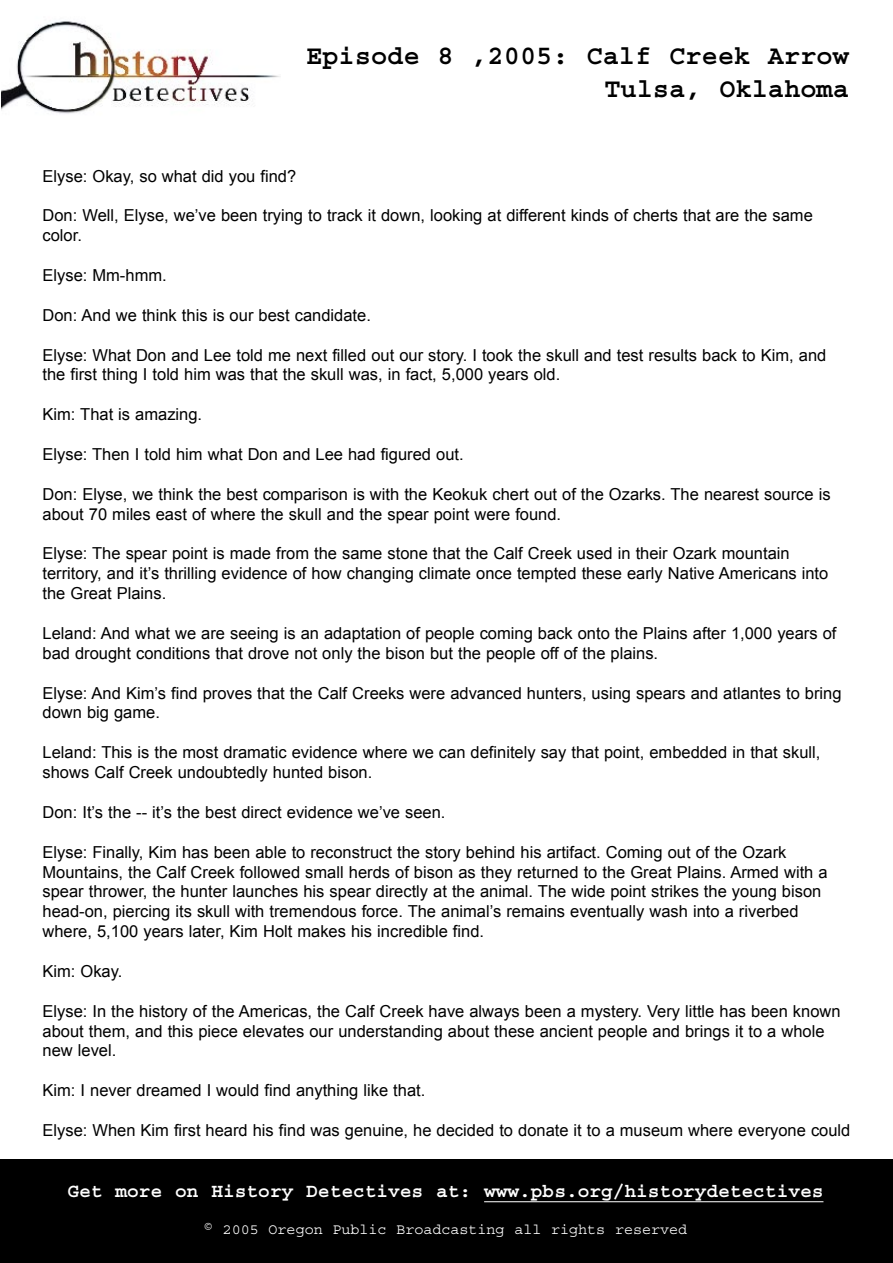
<style>
.page{position:relative;width:893px;height:1263px;background:#fff}
.page>*{position:absolute;margin:0;border:0;box-sizing:border-box;transform-origin:0 0}
.t1{font:700 27px/32.5px "Courier";color:#000;text-align:right}
.t2{font:700 19.5px "Courier";color:#fff}
.t3{font:16.5px/20px "Arial";color:#000}
.t4{font:15px "Courier";color:#fff}
</style>
<div class="page">
<img style="left:1px;top:21px;width:279px;height:93px">
<div style="left:0;top:1159px;width:893px;height:104px;background:#000"></div>
<hr style="left:484px;top:1201px;width:339px;height:1px;background:#fff">
<h1 class="t1" style="left:306px;top:40px;width:544px">Episode 8 ,2005: Calf Creek Arrow<br>Tulsa, Oklahoma</h1>
<p class="t3" style="left:43px;top:166px;width:255px">Elyse: Okay, so what did you find?</p>
<p class="t3" style="left:43px;top:206px;width:772px">Don: Well, Elyse, we’ve been trying to track it down, looking at different kinds of cherts that are the same color.</p>
<p class="t3" style="left:43px;top:265px;width:126px">Elyse: Mm-hmm.</p>
<p class="t3" style="left:43px;top:305px;width:330px">Don: And we think this is our best candidate.</p>
<p class="t3" style="left:43px;top:345px;width:785px">Elyse: What Don and Lee told me next filled out our story. I took the skull and test results back to Kim, and the first thing I told him was that the skull was, in fact, 5,000 years old.</p>
<p class="t3" style="left:43px;top:405px;width:161px">Kim: That is amazing.</p>
<p class="t3" style="left:43px;top:444px;width:423px">Elyse: Then I told him what Don and Lee had figured out.</p>
<p class="t3" style="left:43px;top:484px;width:789px">Don: Elyse, we think the best comparison is with the Keokuk chert out of the Ozarks. The nearest source is about 70 miles east of where the skull and the spear point were found.</p>
<p class="t3" style="left:43px;top:544px;width:787px">Elyse: The spear point is made from the same stone that the Calf Creek used in their Ozark mountain territory, and it’s thrilling evidence of how changing climate once tempted these early Native Americans into the Great Plains.</p>
<p class="t3" style="left:43px;top:623px;width:795px">Leland: And what we are seeing is an adaptation of people coming back onto the Plains after 1,000 years of bad drought conditions that drove not only the bison but the people off of the plains.</p>
<p class="t3" style="left:43px;top:683px;width:800px">Elyse: And Kim’s find proves that the Calf Creeks were advanced hunters, using spears and atlantes to bring down big game.</p>
<p class="t3" style="left:43px;top:743px;width:779px">Leland: This is the most dramatic evidence where we can definitely say that point, embedded in that skull, shows Calf Creek undoubtedly hunted bison.</p>
<p class="t3" style="left:43px;top:802px;width:404px">Don: It’s the -- it’s the best direct evidence we’ve seen.</p>
<p class="t3" style="left:43px;top:842px;width:787px">Elyse: Finally, Kim has been able to reconstruct the story behind his artifact. Coming out of the Ozark Mountains, the Calf Creek followed small herds of bison as they returned to the Great Plains. Armed with a spear thrower, the hunter launches his spear directly at the animal. The wide point strikes the young bison head-on, piercing its skull with tremendous force. The animal’s remains eventually wash into a riverbed where, 5,100 years later, Kim Holt makes his incredible find.</p>
<p class="t3" style="left:43px;top:961px;width:81px">Kim: Okay.</p>
<p class="t3" style="left:43px;top:1001px;width:800px">Elyse: In the history of the Americas, the Calf Creek have always been a mystery. Very little has been known about them, and this piece elevates our understanding about these ancient people and brings it to a whole new level.</p>
<p class="t3" style="left:43px;top:1081px;width:384px">Kim: I never dreamed I would find anything like that.</p>
<p class="t3" style="left:43px;top:1120px;width:809px">Elyse: When Kim first heard his find was genuine, he decided to donate it to a museum where everyone could</p>
<p class="t2" style="left:68px;top:1181px;width:757px">Get more on History Detectives at: www.pbs.org/historydetectives</p>
<p class="t4" style="left:204px;top:1221px;width:485px">© 2005 Oregon Public Broadcasting all rights reserved</p>
</div>
